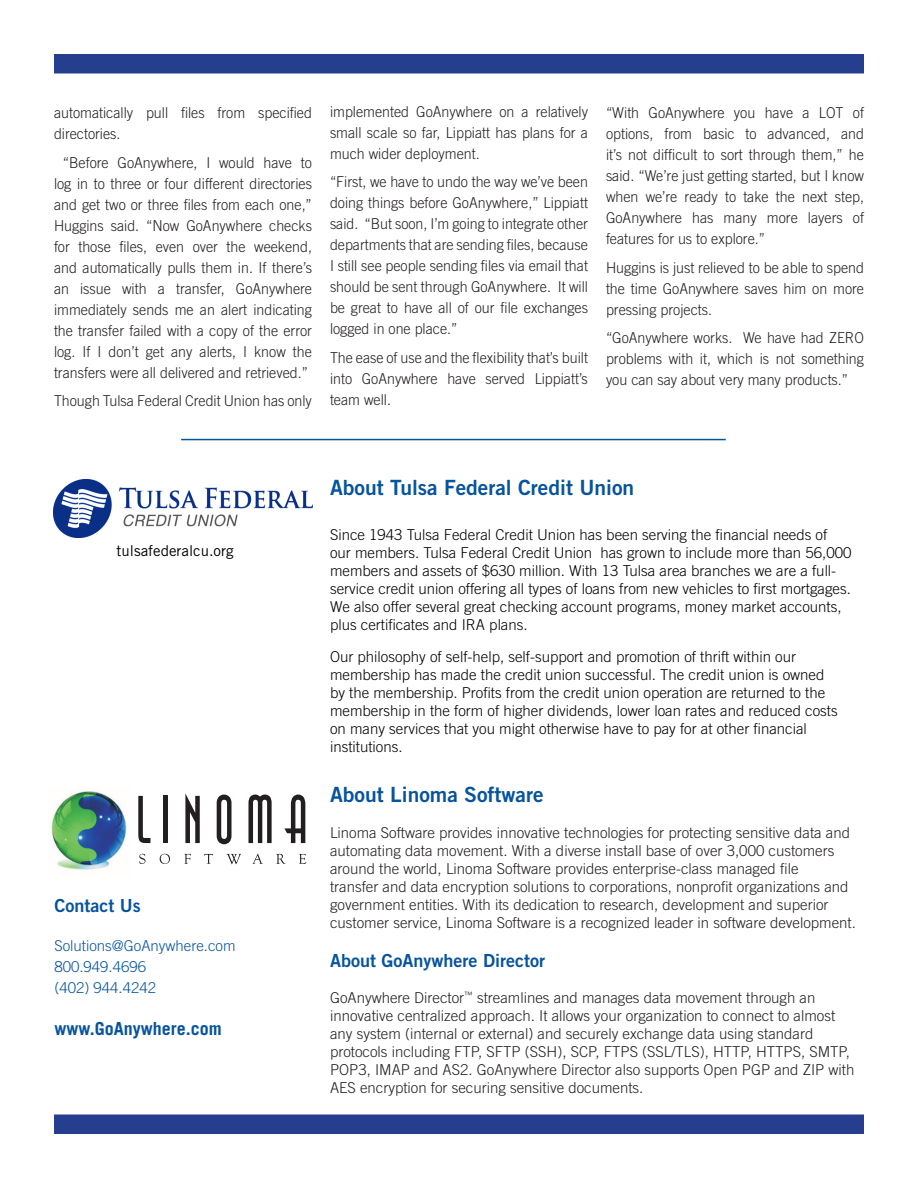
<style>
.page{position:relative;width:918px;height:1188px;background:#fff}
.page>*{position:absolute;margin:0;border:0;box-sizing:border-box;transform-origin:0 0}
.t1{font:21px "Trade Gothic LT Std Bd 2";color:#07549c}
.t2{font:18px "Trade Gothic LT Std Bd 2";color:#07549c}
.t3{font:700 18px "Trade Gothic LT Std";color:#07549c}
.t4{font:300 15px/21px "Trade Gothic LT Std";color:#231f20;text-align:justify;scale:.95 1}
.t5{font:300 15px/18px "Trade Gothic LT Std";color:#231f20}
.t6{font:300 15px/18px "Trade Gothic LT Std";color:#000}
.t7{font:300 15px "Trade Gothic LT Std";color:#07549c}
.t8{font:15px "Trade Gothic LT Std";color:#000}
</style>
<div class="page">
<div style="left:54px;top:54px;width:810px;height:20px;background:#253f8e"></div>
<div style="left:54px;top:1114px;width:810px;height:20px;background:#253f8e"></div>
<svg style="left:138px;top:796px;width:12px;height:47px"></svg>
<hr style="left:164px;top:796px;width:4px;height:47px;background:#231f20">
<svg style="left:185px;top:793px;width:15px;height:50px"></svg>
<svg style="left:217px;top:795px;width:15px;height:49px"></svg>
<svg style="left:248px;top:795px;width:24px;height:48px"></svg>
<svg style="left:284px;top:795px;width:21px;height:48px"></svg>
<svg style="left:139px;top:854px;width:7px;height:10px"></svg>
<svg style="left:160px;top:854px;width:10px;height:10px"></svg>
<svg style="left:184px;top:854px;width:7px;height:10px"></svg>
<svg style="left:204px;top:854px;width:9px;height:10px"></svg>
<svg style="left:226px;top:854px;width:15px;height:10px"></svg>
<svg style="left:252px;top:854px;width:11px;height:10px"></svg>
<svg style="left:276px;top:854px;width:9px;height:10px"></svg>
<svg style="left:299px;top:854px;width:7px;height:10px"></svg>
<img style="left:51px;top:791px;width:76px;height:79px">
<img style="left:54px;top:480px;width:258px;height:57px">
<hr style="left:181px;top:439px;width:545px;height:1px;background:#07549c">
<p class="t4" style="left:54px;top:102px;width:273px">automatically pull files from specified directories.</p>
<p class="t4" style="left:54px;top:152px;width:273px;text-align:center">“Before GoAnywhere, I would have to log in to three or four different directories and get two or three files from each one,” Huggins said. “Now GoAnywhere checks for those files, even over the weekend, and automatically pulls them in. If there’s an issue with a transfer, GoAnywhere immediately sends me an alert indicating the transfer failed with a copy of the error log. If I don’t get any alerts, I know the transfers were all delivered and retrieved.”</p>
<p class="t4" style="left:54px;top:390px;width:273px">Though Tulsa Federal Credit Union has only</p>
<p class="t4" style="left:330px;top:101px;width:273px">implemented GoAnywhere on a relatively small scale so far, Lippiatt has plans for a much wider deployment.</p>
<p class="t4" style="left:330px;top:171px;width:273px">“First, we have to undo the way we’ve been doing things before GoAnywhere,” Lippiatt said. “But soon, I’m going to integrate other departments that are sending files, because I still see people sending files via email that should be sent through GoAnywhere. It will be great to have all of our file exchanges logged in one place.”</p>
<p class="t4" style="left:330px;top:347px;width:273px">The ease of use and the flexibility that’s built into GoAnywhere have served Lippiatt’s team well.</p>
<p class="t4" style="left:606px;top:102px;width:273px">“With GoAnywhere you have a LOT of options, from basic to advanced, and it’s not difficult to sort through them,” he said. “We’re just getting started, but I know when we’re ready to take the next step, GoAnywhere has many more layers of features for us to explore.”</p>
<p class="t4" style="left:606px;top:257px;width:273px">Huggins is just relieved to be able to spend the time GoAnywhere saves him on more pressing projects.</p>
<p class="t4" style="left:606px;top:327px;width:273px">“GoAnywhere works. We have had ZERO problems with it, which is not something you can say about very many products.”</p>
<p class="t8" style="left:117px;top:542px;width:119px">tulsafederalcu.org</p>
<p class="t2" style="left:54px;top:894px;width:88px">Contact Us</p>
<p class="t7" style="left:54px;top:936px;width:183px">Solutions@GoAnywhere.com</p>
<p class="t7" style="left:54px;top:957px;width:93px">800.949.4696</p>
<p class="t7" style="left:54px;top:978px;width:103px">(402) 944.4242</p>
<p class="t3" style="left:54px;top:1017px;width:169px">www.GoAnywhere.com</p>
<p class="t1" style="left:330px;top:475px;width:306px">About Tulsa Federal Credit Union</p>
<p class="t6" style="left:330px;top:526px;width:523px">Since 1943 Tulsa Federal Credit Union has been serving the financial needs of our members. Tulsa Federal Credit Union has grown to include more than 56,000 members and assets of $630 million. With 13 Tulsa area branches we are a full&shy;service credit union offering all types of loans from new vehicles to first mortgages.<br>We also offer several great checking account programs, money market accounts, plus certificates and IRA plans.</p>
<p class="t6" style="left:330px;top:647px;width:509px">Our philosophy of self-help, self-support and promotion of thrift within our membership has made the credit union successful. The credit union is owned by the membership. Profits from the credit union operation are returned to the membership in the form of higher dividends, lower loan rates and reduced costs on many services that you might otherwise have to pay for at other financial institutions.</p>
<p class="t1" style="left:330px;top:781px;width:215px">About Linoma Software</p>
<p class="t5" style="left:330px;top:823px;width:527px">Linoma Software provides innovative technologies for protecting sensitive data and automating data movement. With a diverse install base of over 3,000 customers around the world, Linoma Software provides enterprise-class managed file<br>transfer and data encryption solutions to corporations, nonprofit organizations and government entities. With its dedication to research, development and superior customer service, Linoma Software is a recognized leader in software development.</p>
<p class="t2" style="left:330px;top:950px;width:216px">About GoAnywhere Director</p>
<p class="t5" style="left:330px;top:989px;width:526px">GoAnywhere Director<sup>™</sup> streamlines and manages data movement through an innovative centralized approach. It allows your organization to connect to almost any system (internal or external) and securely exchange data using standard protocols including FTP, SFTP (SSH), SCP, FTPS (SSL/TLS), HTTP, HTTPS, SMTP, POP3, IMAP and AS2. GoAnywhere Director also supports Open PGP and ZIP with AES encryption for securing sensitive documents.</p>
</div>
